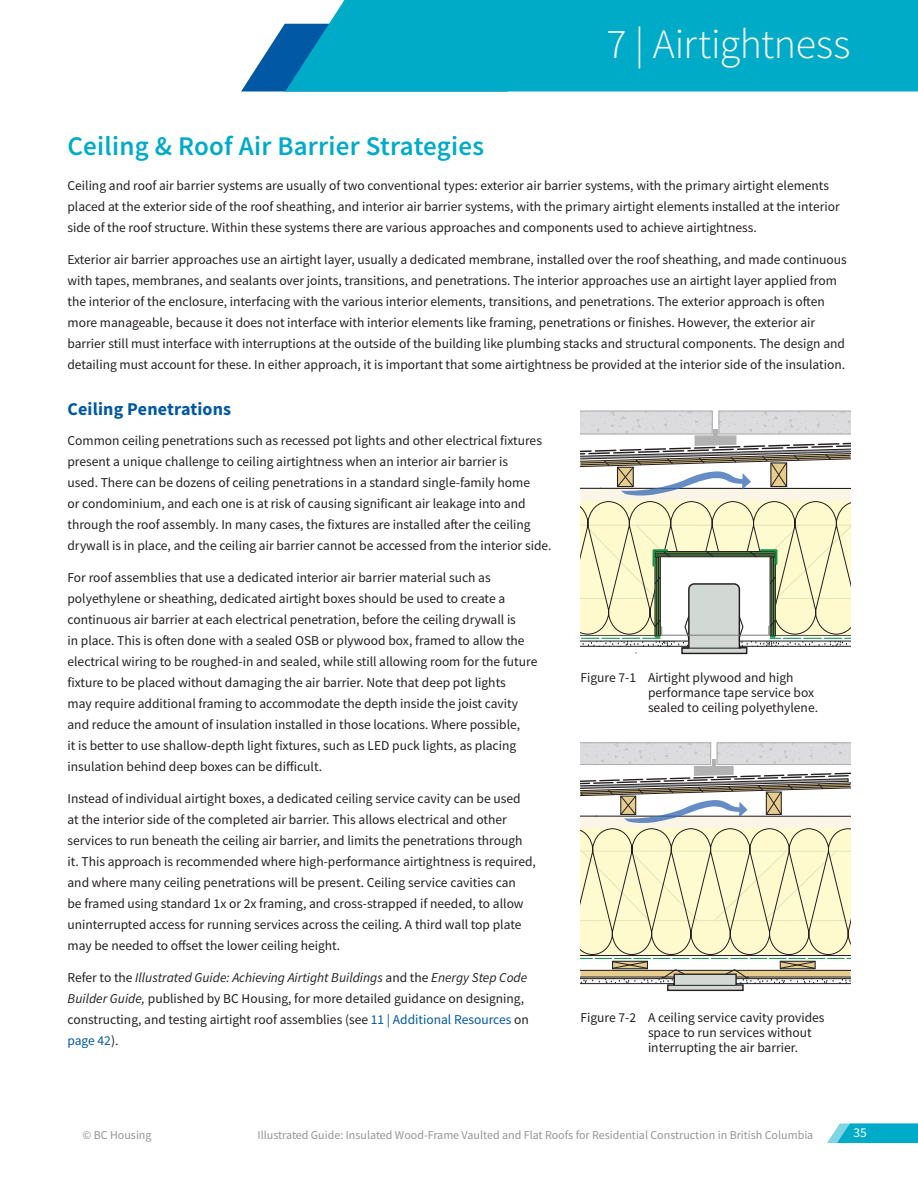
<style>
.page{position:relative;width:918px;height:1188px;background:#fff}
.page>*{position:absolute;margin:0;border:0;box-sizing:border-box;transform-origin:0 0}
.t1{font:300 42px "Source Sans Pro";letter-spacing:-.005em;color:#fff}
.t2{font:600 27px "Source Sans Pro";letter-spacing:.01em;color:#00abc8}
.t3{font:700 18px "Source Sans Pro";letter-spacing:.01em;color:#0158a4}
.t4{font:13.5px/21px "Source Sans Pro";color:#231f20}
.t5{font:13.5px "Source Sans Pro";color:#fff}
.t6{font:12px "Source Sans Pro";color:#939598}
.s1{font-style:italic}
.s2{color:#0158a4}
</style>
<div class="page">
<svg style="left:241px;top:26px;width:42px;height:66px"></svg>
<div style="left:283px;top:0;width:635px;height:92px;background:#00abc8"></div>
<svg style="left:827px;top:1124px;width:91px;height:19px;background:#1fb5ce"></svg>
<svg style="left:580px;top:742px;width:271px;height:250px"></svg>
<svg style="left:580px;top:411px;width:270px;height:244px"></svg>
<h1 class="t1" style="left:593px;top:19px;width:228px">7 | Airtightnes</h1>
<h1 class="t1" style="left:606px;top:19px;width:246px">7 | Airtightness</h1>
<h2 class="t2" style="left:68px;top:129px;width:418px">Ceiling &amp; Roof Air Barrier Strategies</h2>
<p class="t4" style="left:68px;top:175px;width:774px">Ceiling and roof air barrier systems are usually of two conventional types: exterior air barrier systems, with the primary airtight elements placed at the exterior side of the roof sheathing, and interior air barrier systems, with the primary airtight elements installed at the interior side of the roof structure. Within these systems there are various approaches and components used to achieve airtightness.</p>
<p class="t4" style="left:68px;top:249px;width:781px">Exterior air barrier approaches use an airtight layer, usually a dedicated membrane, installed over the roof sheathing, and made continuous with tapes, membranes, and sealants over joints, transitions, and penetrations. The interior approaches use an airtight layer applied from the interior of the enclosure, interfacing with the various interior elements, transitions, and penetrations. The exterior approach is often more manageable, because it does not interface with interior elements like framing, penetrations or finishes. However, the exterior air barrier still must interface with interruptions at the outside of the building like plumbing stacks and structural components. The design and detailing must account for these. In either approach, it is important that some airtightness be provided at the interior side of the insulation.</p>
<h3 class="t3" style="left:68px;top:397px;width:165px">Ceiling Penetrations</h3>
<p class="t4" style="left:68px;top:430px;width:486px">Common ceiling penetrations such as recessed pot lights and other electrical fixtures present a unique challenge to ceiling airtightness when an interior air barrier is<br>used. There can be dozens of ceiling penetrations in a standard single-family home<br>or condominium, and each one is at risk of causing significant air leakage into and through the roof assembly. In many cases, the fixtures are installed after the ceiling drywall is in place, and the ceiling air barrier cannot be accessed from the interior side.</p>
<p class="t4" style="left:68px;top:567px;width:471px">For roof assemblies that use a dedicated interior air barrier material such as polyethylene or sheathing, dedicated airtight boxes should be used to create a continuous air barrier at each electrical penetration, before the ceiling drywall is<br>in place. This is often done with a sealed OSB or plywood box, framed to allow the electrical wiring to be roughed-in and sealed, while still allowing room for the future fixture to be placed without damaging the air barrier. Note that deep pot lights<br>may require additional framing to accommodate the depth inside the joist cavity and reduce the amount of insulation installed in those locations. Where possible,<br>it is better to use shallow-depth light fixtures, such as LED puck lights, as placing insulation behind deep boxes can be difficult.</p>
<p class="t4" style="left:68px;top:788px;width:470px">Instead of individual airtight boxes, a dedicated ceiling service cavity can be used<br>at the interior side of the completed air barrier. This allows electrical and other services to run beneath the ceiling air barrier, and limits the penetrations through it. This approach is recommended where high-performance airtightness is required, and where many ceiling penetrations will be present. Ceiling service cavities can<br>be framed using standard 1x or 2x framing, and cross-strapped if needed, to allow uninterrupted access for running services across the ceiling. A third wall top plate may be needed to offset the lower ceiling height.</p>
<p class="t4" style="left:68px;top:967px;width:463px">Refer to the <span class="s1">Illustrated Guide: Achieving Airtight Buildings</span> and the <span class="s1">Energy Step Code Builder Guide,</span> published by BC Housing, for more detailed guidance on designing, constructing, and testing airtight roof assemblies (see <span class="s2">11 | Additional Resources</span> on <span class="s2">page 42</span>).</p>
<p class="t4" style="left:648px;top:670px;width:172px;line-height:15px;text-indent:-68px">Figure 7-1 Airtight plywood and high performance tape service box sealed to ceiling polyethylene.</p>
<p class="t4" style="left:648px;top:1010px;width:178px;line-height:15px;text-indent:-68px">Figure 7-2 A ceiling service cavity provides space to run services without interrupting the air barrier.</p>
<p class="t6" style="left:82px;top:1127px;width:71px">© BC Housing</p>
<p class="t6" style="left:258px;top:1127px;width:557px">Illustrated Guide: Insulated Wood-Frame Vaulted and Flat Roofs for Residential Construction in British Columbia</p>
<p class="t5" style="left:854px;top:1124px;width:15px">35</p>
</div>
